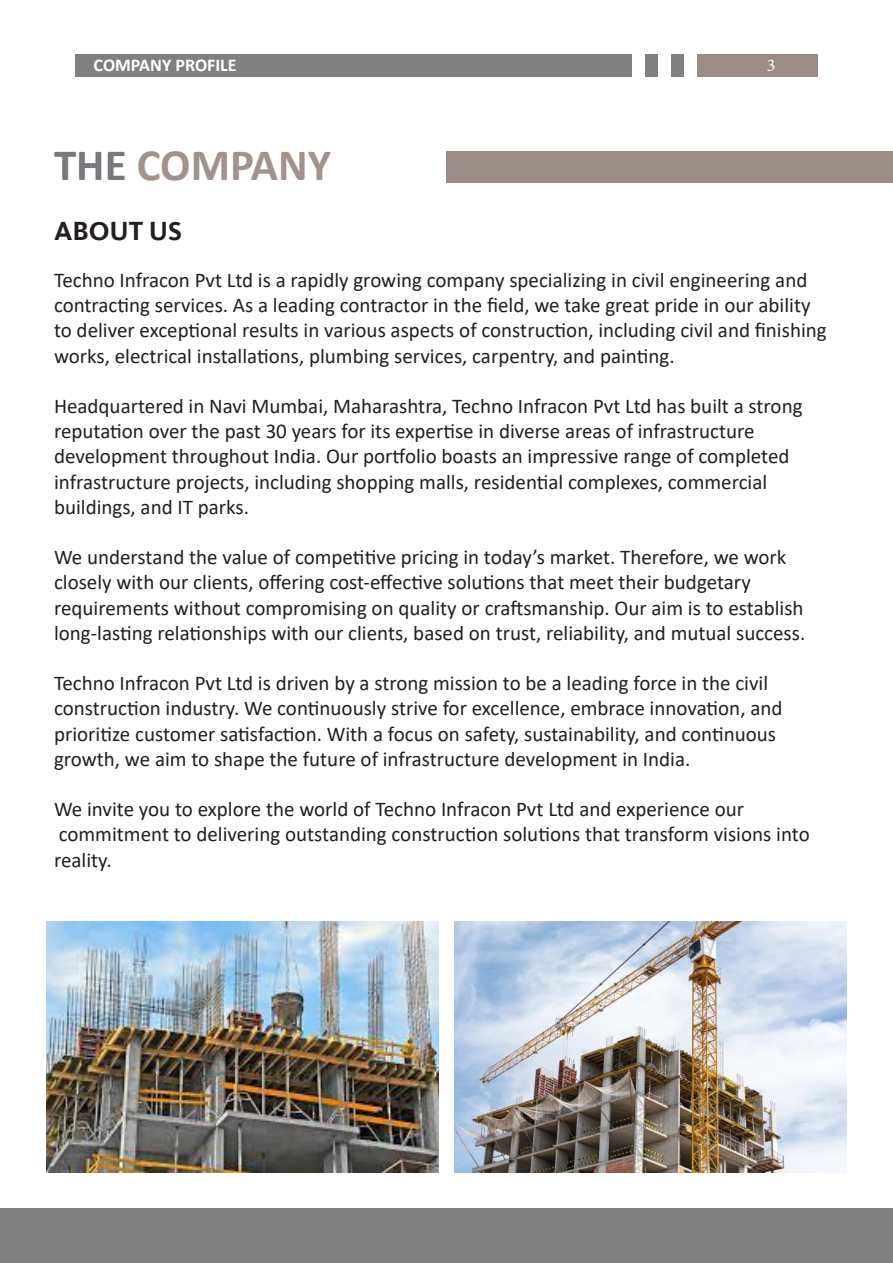
<style>
.page{position:relative;width:893px;height:1263px;background:#fff}
.page>*{position:absolute;margin:0;border:0;box-sizing:border-box;transform-origin:0 0}
.t1{font:700 45px "Calibri";color:#a1928d}
.t2{font:700 27px "Kievit";color:#231f20}
.t3{font:21px/25.2px "Calibri";color:#231f20}
.t4{font:700 18px "Calibri";color:#fff}
.t5{font:18px "Minion Pro";color:#fff}
.s1{color:#76787b}
</style>
<div class="page">
<div style="left:75px;top:54px;width:557px;height:23px;background:#808080"></div>
<div style="left:645px;top:54px;width:13px;height:23px;background:#808080"></div>
<div style="left:671px;top:54px;width:13px;height:23px;background:#808080"></div>
<div style="left:697px;top:54px;width:121px;height:23px;background:#9b8c86"></div>
<div style="left:446px;top:151px;width:447px;height:32px;background:#9b8c86"></div>
<img style="left:47px;top:921px;width:391px;height:252px">
<img style="left:455px;top:921px;width:391px;height:252px">
<div style="left:0;top:1209px;width:893px;height:54px;background:#808080"></div>
<p class="t4" style="left:94px;top:53px;width:145px">COMPANY PROFILE</p>
<p class="t5" style="left:767px;top:54px;width:10px">3</p>
<h1 class="t1" style="left:54px;top:133px;width:279px"><span class="s1">THE</span> COMPANY</h1>
<p class="t2" style="left:54px;top:215px;width:129px">ABOUT US</p>
<p class="t3" style="left:54px;top:267px;width:774px">Techno Infracon Pvt Ltd is a rapidly growing company specializing in civil engineering and contracting services. As a leading contractor in the field, we take great pride in our ability to deliver exceptional results in various aspects of construction, including civil and finishing works, electrical installations, plumbing services, carpentry, and painting.</p>
<p class="t3" style="left:54px;top:393px;width:750px">Headquartered in Navi Mumbai, Maharashtra, Techno Infracon Pvt Ltd has built a strong reputation over the past 30 years for its expertise in diverse areas of infrastructure development throughout India. Our portfolio boasts an impressive range of completed infrastructure projects, including shopping malls, residential complexes, commercial buildings, and IT parks.</p>
<p class="t3" style="left:54px;top:544px;width:753px">We understand the value of competitive pricing in today’s market. Therefore, we work closely with our clients, offering cost-effective solutions that meet their budgetary requirements without compromising on quality or craftsmanship. Our aim is to establish long-lasting relationships with our clients, based on trust, reliability, and mutual success.</p>
<p class="t3" style="left:54px;top:670px;width:730px">Techno Infracon Pvt Ltd is driven by a strong mission to be a leading force in the civil construction industry. We continuously strive for excellence, embrace innovation, and prioritize customer satisfaction. With a focus on safety, sustainability, and continuous growth, we aim to shape the future of infrastructure development in India.</p>
<p class="t3" style="left:54px;top:796px;width:757px">We invite you to explore the world of Techno Infracon Pvt Ltd and experience our commitment to delivering outstanding construction solutions that transform visions into reality.</p>
</div>
